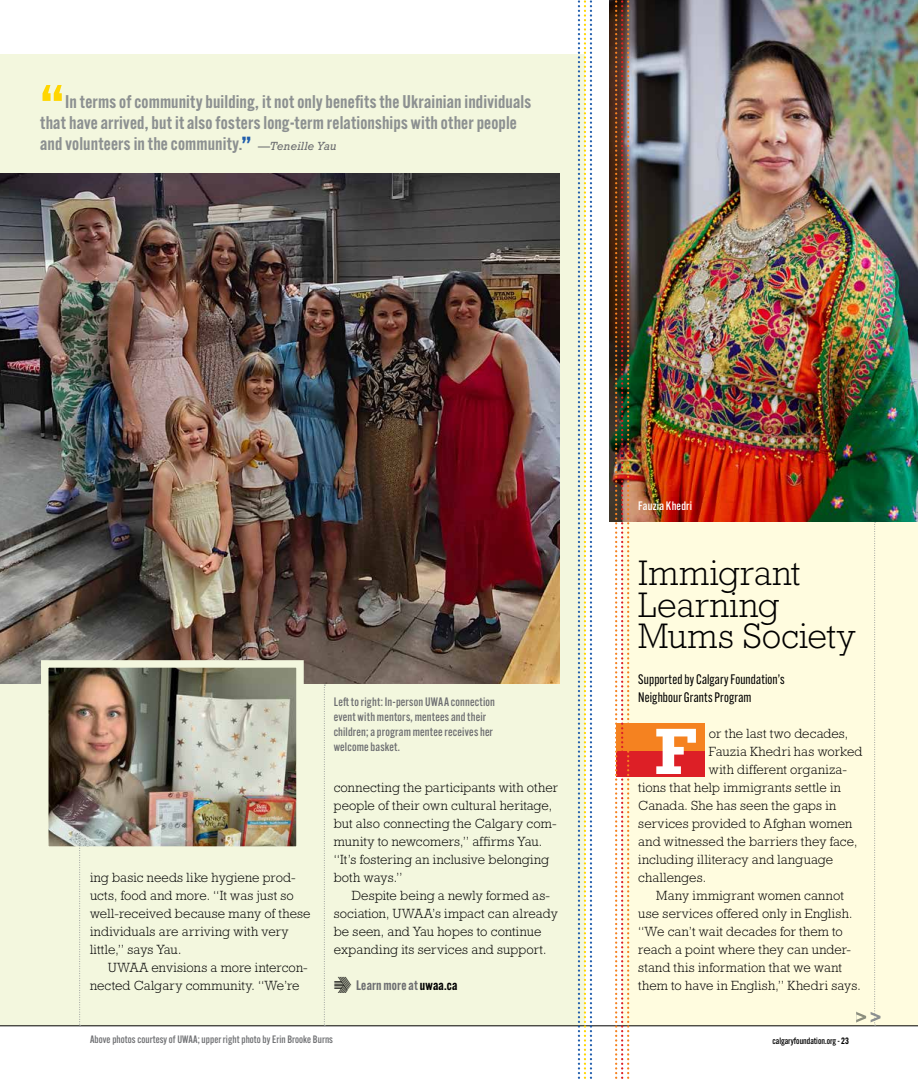
<style>
.page{position:relative;width:918px;height:1080px;background:#fff}
.page>*{position:absolute;margin:0;border:0;box-sizing:border-box;transform-origin:0 0}
.t1{font:700 66.45px "Rockwell Std";color:#fff}
.t2{font:600 66px "Alternate Gothic ATF";color:#ffd600}
.t3{font:300 36px/31.5px "Rockwell Std";letter-spacing:.015em;color:#000}
.t4{font:600 18px/21px "Alternate Gothic ATF";letter-spacing:.01em;color:#8c9091}
.t5{font:300 13.5px/18px "Rockwell Std";letter-spacing:.01em;color:#000}
.t6{font:13.5px/18px "Alternate Gothic ATF";letter-spacing:.015em;color:#000}
.t7{font:600 13.5px "Alternate Gothic ATF";letter-spacing:.015em;color:#6d6e71}
.t8{font:500 12px/15px "Alternate Gothic ATF";letter-spacing:.02em;color:#6d6e71}
.t9{font:italic 12px "Rockwell Std";letter-spacing:.005em;color:#6d6e71}
.t10{font:500 12px "Alternate Gothic ATF";letter-spacing:.015em;color:#fff}
.t11{font:500 10.5px "Alternate Gothic ATF";letter-spacing:.01em;color:#6d6e71}
.t12{font:500 9px "Alternate Gothic ATF";color:#000}
.s1{font-size:27px;color:#215eac}
.s2{font-family:"Vibro";font-weight:400;font-size:21px;color:#000}
.s3{color:#000}
.s4{font-weight:600}
</style>
<div class="page">
<div style="left:0;top:54px;width:585px;height:972px;background:#f3f7de"></div>
<div style="left:622px;top:0;width:296px;height:1026px;background:#fffcdf"></div>
<img style="left:0;top:174px;width:559px;height:510px">
<hr style="left:0;top:1026px;width:918px;height:1px;background:#000">
<svg style="left:324px;top:685px;width:1px;height:341px"></svg>
<img style="left:50px;top:669px;width:245px;height:176px">
<div style="left:41px;top:660px;width:263px;height:194px;border:8px solid #f3f7de"></div>
<svg style="left:856px;top:522px;width:25px;height:504px"></svg>
<svg style="left:578px;top:0;width:14px;height:1079px"></svg>
<svg style="left:79px;top:831px;width:2px;height:195px"></svg>
<img style="left:609px;top:0;width:309px;height:522px">
<div style="left:616px;top:723px;width:89px;height:28px;background:#f58220"></div>
<div style="left:616px;top:751px;width:89px;height:26px;background:#dd1f26"></div>
<img style="left:615px;top:0;width:14px;height:1079px">
<h2 class="t2" style="left:40px;top:67px;width:25px">“</h2>
<h3 class="t4" style="left:40px;top:91px;width:492px;text-indent:25px">In terms of community building, it not only benefits the Ukrainian individuals that have arrived, but it also fosters long-term relationships with other people and volunteers in the community.<span class="s1">”</span></h3>
<p class="t9" style="left:258px;top:139px;width:80px">—Teneille Yau</p>
<p class="t5" style="left:90px;top:868px;width:222px">ing basic needs like hygiene prod&shy;ucts, food and more. “It was just so well-received because many of these individuals are arriving with very little,” says Yau.</p>
<p class="t5" style="left:90px;top:958px;width:219px;text-indent:18px">UWAA envisions a more intercon&shy;nected Calgary community. “We’re</p>
<p class="t8" style="left:334px;top:694px;width:163px">Left to right: In-person UWAA connection event with mentors, mentees and their children; a program mentee receives her welcome basket.</p>
<p class="t5" style="left:334px;top:778px;width:226px">connecting the participants with other people of their own cultural heritage, but also connecting the Calgary com&shy;munity to newcomers,” affirms Yau. “It’s fostering an inclusive belonging both ways.”</p>
<p class="t5" style="left:334px;top:886px;width:226px;text-indent:18px">Despite being a newly formed as&shy;sociation, UWAA’s impact can already be seen, and Yau hopes to continue expanding its services and support.</p>
<p class="t7" style="left:334px;top:977px;width:125px"><span class="s2">→</span> Learn more at <span class="s3">uwaa.ca</span></p>
<p class="t11" style="left:90px;top:1032px;width:245px">Above photos courtesy of UWAA; upper right photo by Erin Brooke Burns</p>
<p class="t10" style="left:638px;top:498px;width:55px">Fauzia Khedri</p>
<h3 class="t3" style="left:638px;top:557px;width:219px">Immigrant<br>Learning<br>Mums Society</h3>
<p class="t6" style="left:638px;top:670px;width:148px">Supported by Calgary Foundation’s<br>Neighbour Grants Program</p>
<h1 class="t1" style="left:654px;top:712px;width:44px">F</h1>
<p class="t5" style="left:709px;top:724px;width:141px">or the last two decades,</p>
<p class="t5" style="left:709px;top:742px;width:155px">Fauzia Khedri has worked</p>
<p class="t5" style="left:709px;top:760px;width:140px">with different organiza-</p>
<p class="t5" style="left:638px;top:778px;width:204px">tions that help immigrants settle in</p>
<p class="t5" style="left:638px;top:796px;width:199px">Canada. She has seen the gaps in</p>
<p class="t5" style="left:638px;top:814px;width:215px">services provided to Afghan women</p>
<p class="t5" style="left:638px;top:832px;width:221px">and witnessed the barriers they face,</p>
<p class="t5" style="left:638px;top:850px;width:196px">including illiteracy and language</p>
<p class="t5" style="left:638px;top:868px;width:69px">challenges.</p>
<p class="t5" style="left:656px;top:886px;width:189px">Many immigrant women cannot</p>
<p class="t5" style="left:638px;top:904px;width:216px">use services offered only in English.</p>
<p class="t5" style="left:638px;top:922px;width:206px">“We can’t wait decades for them to</p>
<p class="t5" style="left:638px;top:940px;width:214px">reach a point where they can under-</p>
<p class="t5" style="left:638px;top:958px;width:205px">stand this information that we want</p>
<p class="t5" style="left:638px;top:976px;width:224px">them to have in English,” Khedri says.</p>
<p class="t12" style="left:773px;top:1035px;width:78px">calgaryfoundation.org - <span class="s4">23</span></p>
</div>
